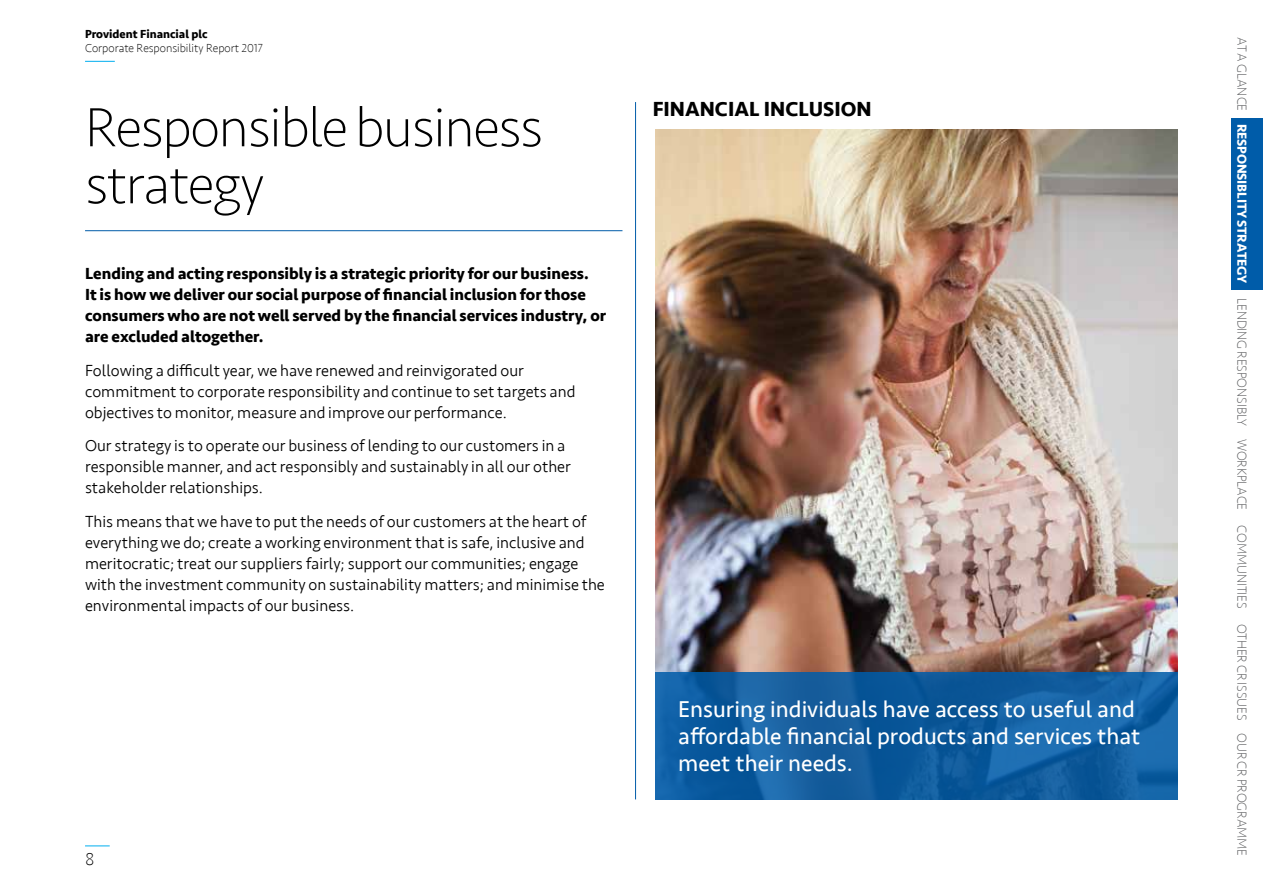
<style>
.page{position:relative;width:1263px;height:893px;background:#fff}
.page>*{position:absolute;margin:0;border:0;box-sizing:border-box;transform-origin:0 0}
.t1{font:200 57px/57px "Seravek";letter-spacing:-.02em;color:#000}
.t2{font:23.55px/27px "Seravek";color:#fff}
.t3{font:700 21px "Seravek";color:#000}
.t4{font:200 18px "Seravek";color:#000}
.t5{font:300 16.5px/21px "Seravek";color:#000}
.t6{font:700 16.5px/21px "Seravek";color:#000}
.t7{font:200 13.5px "Seravek";letter-spacing:-.01em;color:#58595b}
.t8{font:200 12px "Seravek";color:#000}
.t9{font:700 12px "Seravek";color:#000}
.s1{font-weight:700;color:#fff}
</style>
<div class="page">
<hr style="left:85px;top:61px;width:30px;height:1px;background:#00aeef">
<svg style="left:85px;top:845px;width:25px;height:1px"></svg>
<img style="left:656px;top:130px;width:522px;height:542px">
<svg style="left:656px;top:672px;width:522px;height:127px;background:#115ea0"></svg>
<hr style="left:85px;top:230px;width:537px;height:1px;background:#005ca9">
<hr style="left:635px;top:102px;width:1px;height:697px;background:#005ca9">
<div style="left:1231px;top:118px;width:32px;height:172px;background:#005ca9"></div>
<p class="t9" style="left:85px;top:24px;width:124px">Provident Financial plc</p>
<p class="t8" style="left:85px;top:41px;width:179px">Corporate Responsibility Report 2017</p>
<h1 class="t1" style="left:85px;top:100px;width:459px">Responsible business strategy</h1>
<p class="t3" style="left:653px;top:92px;width:220px">FINANCIAL INCLUSION</p>
<p class="t6" style="left:85px;top:263px;width:523px">Lending and acting responsibly is a strategic priority for our business.<br>It is how we deliver our social purpose of financial inclusion for those consumers who are not well served by the financial services industry, or are excluded altogether.</p>
<p class="t5" style="left:85px;top:360px;width:492px">Following a difficult year, we have renewed and reinvigorated our commitment to corporate responsibility and continue to set targets and objectives to monitor, measure and improve our performance.</p>
<p class="t5" style="left:85px;top:436px;width:487px">Our strategy is to operate our business of lending to our customers in a responsible manner, and act responsibly and sustainably in all our other stakeholder relationships.</p>
<p class="t5" style="left:85px;top:511px;width:521px">This means that we have to put the needs of our customers at the heart of everything we do; create a working environment that is safe, inclusive and meritocratic; treat our suppliers fairly; support our communities; engage with the investment community on sustainability matters; and minimise the environmental impacts of our business.</p>
<p class="t4" style="left:85px;top:849px;width:11px">8</p>
<h2 class="t2" style="left:678px;top:696px;width:463px">Ensuring individuals have access to useful and affordable financial products and services that meet their needs.</h2>
<p class="t7" style="left:1250px;top:37px;width:821px;rotate:90deg">AT A GLANCE <span class="s1">RESPONSIBLITY STRATEGY</span> LENDING RESPONSIBLY WORKPLACE COMMUNITIES OTHER CR ISSUES OUR CR PROGRAMME</p>
</div>
